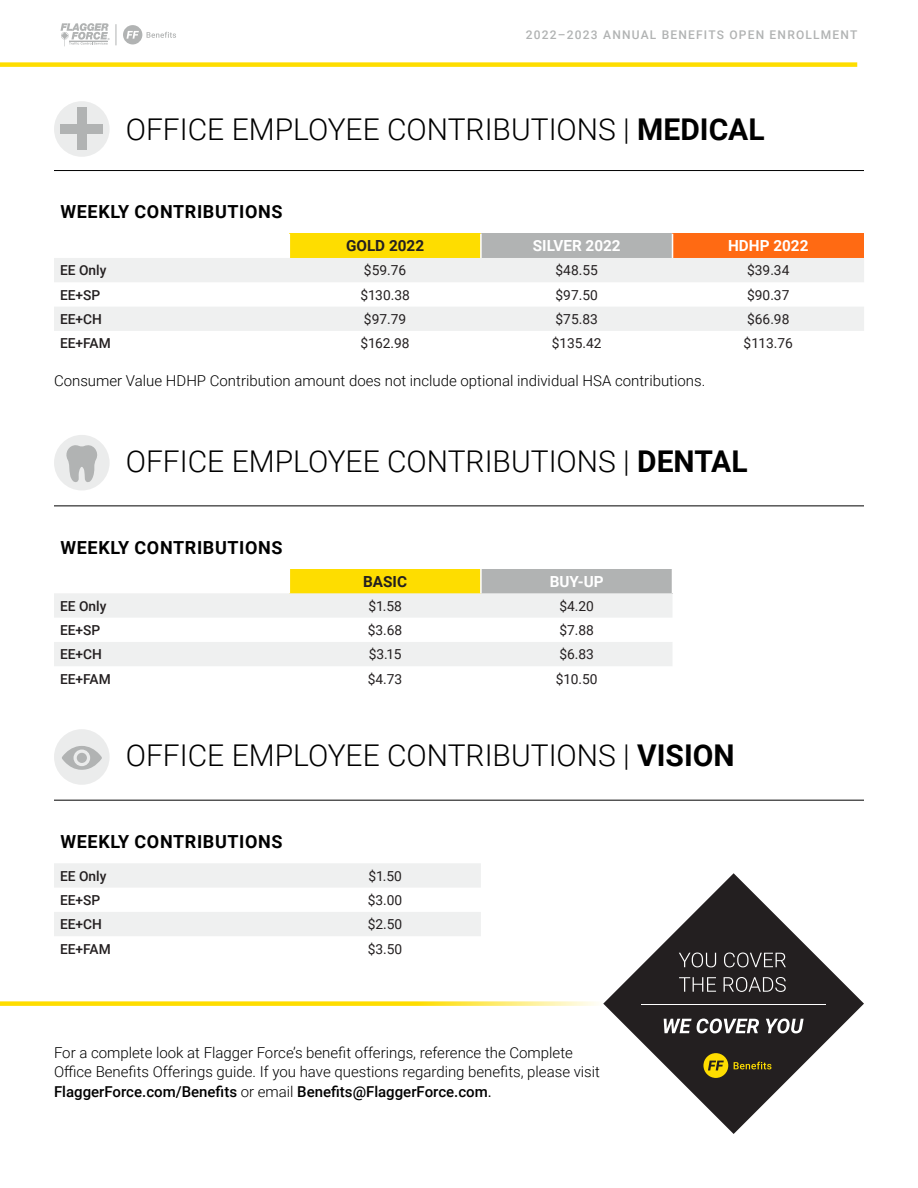
<style>
.page{position:relative;width:918px;height:1188px;background:#fff}
.page>*{position:absolute;margin:0;border:0;box-sizing:border-box;transform-origin:0 0}
.t1{font:300 30px "Roboto";color:#000}
.t2{font:700 18px "Roboto";letter-spacing:.035em;color:#000}
.t3{font:700 15.3px "Roboto";color:#fff}
.t4{font:700 15.3px "Roboto";color:#231f20}
.t5{font:300 15px/19.5px "Roboto";color:#000}
.t6{font:13.8px "Roboto";color:#231f20}
.t7{font:500 13.8px "Roboto";color:#231f20}
.GB____01_Section_Hea{font:500 12px "Roboto";letter-spacing:.1em;color:#b1b3b3}
.s1{font-weight:700}
.s2{font-weight:500}
.s3{font-weight:400}
</style>
<div class="page">
<hr style="left:54px;top:170px;width:810px;height:1px;background:#000">
<hr style="left:54px;top:506px;width:810px;height:1px;background:#000">
<hr style="left:54px;top:800px;width:810px;height:1px;background:#000">
<div style="left:289px;top:234px;width:192px;height:24px;background:#fedd00"></div>
<div style="left:481px;top:234px;width:192px;height:24px;background:#b1b3b3"></div>
<div style="left:673px;top:234px;width:191px;height:24px;background:#ff6a13"></div>
<svg style="left:54px;top:258px;width:810px;height:73px;fill:#eff0f0"></svg>
<svg style="left:289px;top:234px;width:1px;height:24px"></svg>
<hr style="left:480px;top:234px;width:2px;height:24px;background:#fff">
<svg style="left:672px;top:234px;width:1px;height:24px"></svg>
<div style="left:289px;top:569px;width:192px;height:24px;background:#fedd00"></div>
<div style="left:481px;top:569px;width:192px;height:24px;background:#b1b3b3"></div>
<svg style="left:54px;top:593px;width:619px;height:73px;fill:#eff0f0"></svg>
<svg style="left:289px;top:569px;width:1px;height:24px"></svg>
<hr style="left:480px;top:569px;width:2px;height:24px;background:#fff">
<svg style="left:672px;top:569px;width:1px;height:24px"></svg>
<svg style="left:54px;top:863px;width:427px;height:73px"></svg>
<div style="left:0;top:62px;width:857px;height:5px;background:#fedd00"></div>
<svg style="left:0;top:1001px;width:597px;height:5px;background:#fee43a"></svg>
<svg style="left:60px;top:23px;width:50px;height:23px"></svg>
<svg style="left:123px;top:25px;width:53px;height:19px"></svg>
<svg style="left:116px;top:24px;width:1px;height:21px"></svg>
<div style="left:54px;top:101px;width:56px;height:56px;background:#ebecec;border-radius:50%"></div>
<div style="left:77px;top:108px;width:9px;height:42px;background:#b1b3b3"></div>
<div style="left:61px;top:124px;width:42px;height:10px;background:#b1b3b3"></div>
<div style="left:54px;top:435px;width:56px;height:55px;background:#ebecec;border-radius:50%"></div>
<svg style="left:66px;top:445px;width:31px;height:37px"></svg>
<div style="left:54px;top:729px;width:56px;height:56px;background:#ebecec;border-radius:50%"></div>
<svg style="left:62px;top:746px;width:40px;height:24px"></svg>
<div style="left:77px;top:753px;width:10px;height:10px;background:#b1b3b3;border-radius:50%"></div>
<svg style="left:603px;top:873px;width:261px;height:261px"></svg>
<svg style="left:679px;top:953px;width:37px;height:14px"></svg>
<svg style="left:724px;top:953px;width:62px;height:14px"></svg>
<svg style="left:679px;top:977px;width:37px;height:15px"></svg>
<svg style="left:724px;top:977px;width:62px;height:15px"></svg>
<hr style="left:641px;top:1005px;width:185px;height:1px;background:#fff">
<svg style="left:664px;top:1018px;width:95px;height:15px"></svg>
<svg style="left:766px;top:1018px;width:38px;height:15px"></svg>
<svg style="left:734px;top:1062px;width:37px;height:7px"></svg>
<svg style="left:703px;top:1053px;width:25px;height:25px"></svg>
<p class="GB____01_Section_Hea" style="left:526px;top:27px;width:333px">2022–2023 ANNUAL BENEFITS OPEN ENROLLMENT</p>
<p class="t1" style="left:126px;top:109px;width:640px">OFFICE EMPLOYEE CONTRIBUTIONS | <span class="s1">MEDICAL</span></p>
<p class="t2" style="left:60px;top:199px;width:224px">WEEKLY CONTRIBUTIONS</p>
<p class="t4" style="left:346px;top:235px;width:80px">GOLD 2022</p>
<p class="t3" style="left:533px;top:235px;width:89px">SILVER 2022</p>
<p class="t3" style="left:728px;top:235px;width:82px">HDHP 2022</p>
<p class="t7" style="left:60px;top:261px;width:48px">EE Only</p>
<p class="t6" style="left:364px;top:261px;width:44px">$59.76</p>
<p class="t6" style="left:556px;top:261px;width:44px">$48.55</p>
<p class="t6" style="left:747px;top:261px;width:44px">$39.34</p>
<p class="t7" style="left:60px;top:285px;width:42px">EE+SP</p>
<p class="t6" style="left:360px;top:285px;width:51px">$130.38</p>
<p class="t6" style="left:556px;top:285px;width:44px">$97.50</p>
<p class="t6" style="left:747px;top:285px;width:44px">$90.37</p>
<p class="t7" style="left:60px;top:309px;width:43px">EE+CH</p>
<p class="t6" style="left:364px;top:309px;width:44px">$97.79</p>
<p class="t6" style="left:556px;top:309px;width:44px">$75.83</p>
<p class="t6" style="left:747px;top:309px;width:44px">$66.98</p>
<p class="t7" style="left:60px;top:334px;width:52px">EE+FAM</p>
<p class="t6" style="left:361px;top:334px;width:51px">$162.98</p>
<p class="t6" style="left:552px;top:334px;width:51px">$135.42</p>
<p class="t6" style="left:744px;top:334px;width:51px">$113.76</p>
<p class="t5" style="left:54px;top:371px;width:653px">Consumer Value HDHP Contribution amount does not include optional individual HSA contributions.</p>
<p class="t1" style="left:126px;top:440px;width:623px">OFFICE EMPLOYEE CONTRIBUTIONS | <span class="s1">DENTAL</span></p>
<p class="t2" style="left:60px;top:535px;width:224px">WEEKLY CONTRIBUTIONS</p>
<p class="t4" style="left:363px;top:570px;width:45px">BASIC</p>
<p class="t3" style="left:550px;top:570px;width:55px">BUY-UP</p>
<p class="t7" style="left:60px;top:596px;width:48px">EE Only</p>
<p class="t6" style="left:368px;top:596px;width:35px">$1.58</p>
<p class="t6" style="left:559px;top:596px;width:36px">$4.20</p>
<p class="t7" style="left:60px;top:620px;width:42px">EE+SP</p>
<p class="t6" style="left:368px;top:620px;width:36px">$3.68</p>
<p class="t6" style="left:559px;top:620px;width:36px">$7.88</p>
<p class="t7" style="left:60px;top:645px;width:43px">EE+CH</p>
<p class="t6" style="left:369px;top:645px;width:34px">$3.15</p>
<p class="t6" style="left:559px;top:645px;width:36px">$6.83</p>
<p class="t7" style="left:60px;top:669px;width:52px">EE+FAM</p>
<p class="t6" style="left:368px;top:669px;width:36px">$4.73</p>
<p class="t6" style="left:556px;top:669px;width:43px">$10.50</p>
<p class="t1" style="left:126px;top:734px;width:610px">OFFICE EMPLOYEE CONTRIBUTIONS | <span class="s1">VISION</span></p>
<p class="t2" style="left:60px;top:829px;width:224px">WEEKLY CONTRIBUTIONS</p>
<p class="t7" style="left:60px;top:866px;width:48px">EE Only</p>
<p class="t6" style="left:368px;top:866px;width:35px">$1.50</p>
<p class="t7" style="left:60px;top:890px;width:42px">EE+SP</p>
<p class="t6" style="left:368px;top:890px;width:36px">$3.00</p>
<p class="t7" style="left:60px;top:915px;width:43px">EE+CH</p>
<p class="t6" style="left:368px;top:915px;width:36px">$2.50</p>
<p class="t7" style="left:60px;top:939px;width:52px">EE+FAM</p>
<p class="t6" style="left:368px;top:939px;width:36px">$3.50</p>
<p class="t5" style="left:54px;top:1042px;width:548px">For a complete look at Flagger Force’s benefit offerings, reference the Complete<br>Office Benefits Offerings guide. If you have questions regarding benefits, please visit<br><span class="s2">FlaggerForce.com/Benefits</span> or email <span class="s2">Benefits@FlaggerForce.com</span><span class="s3">.</span></p>
</div>
